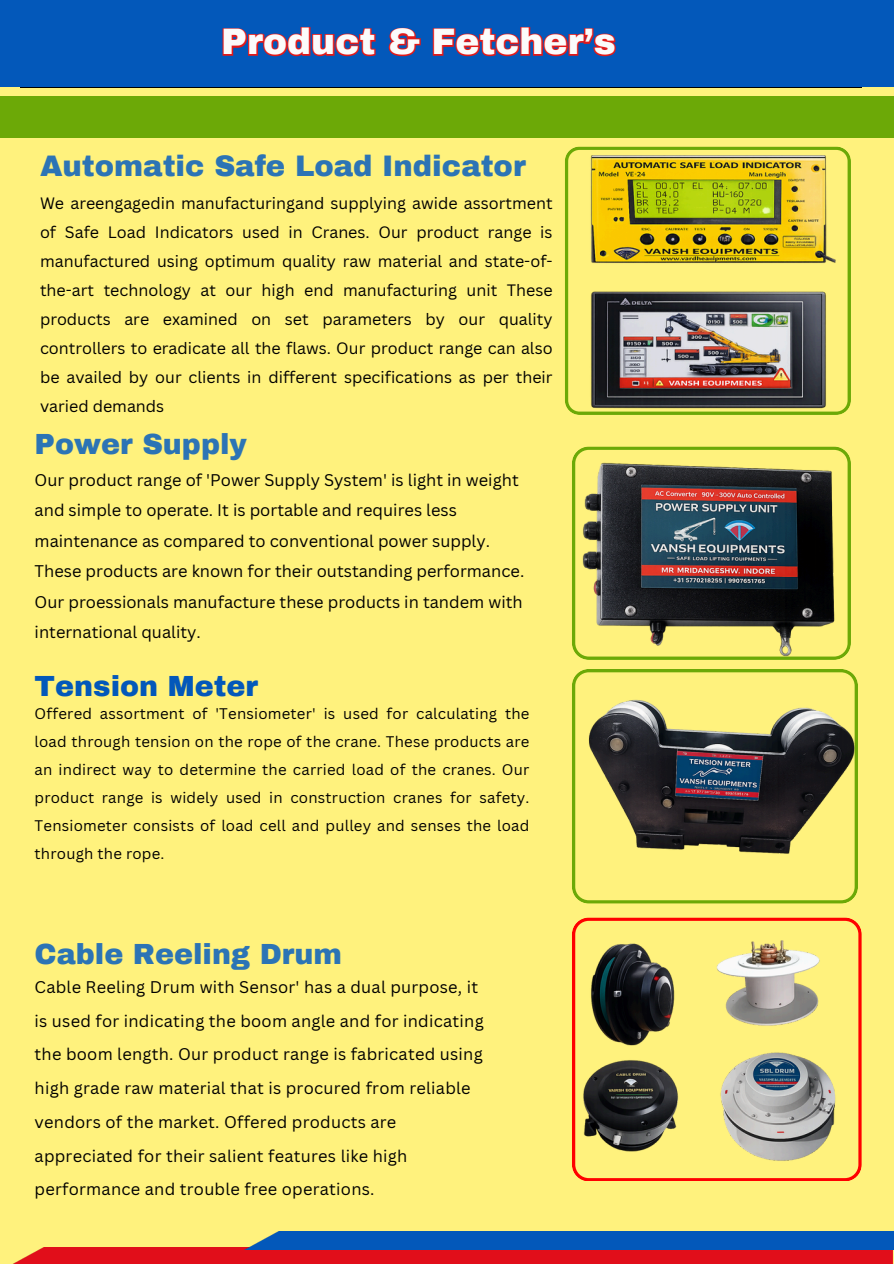
<style>
.page{position:relative;width:894px;height:1264px;background:#fff}
.page>*{position:absolute;margin:0;border:0;box-sizing:border-box;transform-origin:0 0}
.t1{font:900 36px "Archivo";color:#fbfbfb}
.t2{font:900 29.1px "Archivo";color:#2c74b5}
.t3{font:900 28.5px "Archivo";color:#2c74b5}
.t4{font:900 28.5px "Archivo";color:#0358ba}
.t5{font:16.5px/33.8px "Canva Sans";letter-spacing:.015em;color:#000}
.t6{font:16.05px/29.1px "Canva Sans";color:#000;text-align:justify}
.t7{font:15px/28.2px "Canva Sans";letter-spacing:.015em;color:#000;text-align:justify}
</style>
<div class="page">
<div style="left:0;top:0;width:893px;height:1263px;background:#fff27d"></div>
<hr style="left:20px;top:87px;width:841px;height:1px;background:#000">
<div style="left:0;top:0;width:893px;height:86px;background:#0358ba"></div>
<div style="left:0;top:96px;width:893px;height:41px;background:#6ca907"></div>
<img style="left:565px;top:146px;width:285px;height:268px">
<svg style="left:572px;top:446px;width:278px;height:214px"></svg>
<svg style="left:572px;top:917px;width:289px;height:263px"></svg>
<svg style="left:572px;top:669px;width:285px;height:234px"></svg>
<img style="left:14px;top:1247px;width:879px;height:16px">
<img style="left:209px;top:1231px;width:684px;height:17px">
<h1 class="t1" style="left:221px;top:23px;width:396px">Product &amp; Fetcher’s</h1>
<h2 class="t2" style="left:40px;top:150px;width:487px">Automatic Safe Load Indicator</h2>
<p class="t6" style="left:40px;top:188px;width:514px">We areengagedin manufacturingand supplying awide assortment of Safe Load Indicators used in Cranes. Our product range is manufactured using optimum quality raw material and state-of&shy;the-art technology at our high end manufacturing unit These products are examined on set parameters by our quality controllers to eradicate all the flaws. Our product range can also be availed by our clients in different specifications as per their varied demands</p>
<h3 class="t3" style="left:35px;top:429px;width:214px">Power Supply</h3>
<p class="t5" style="left:35px;top:464px;width:491px;line-height:30.5px">Our product range of 'Power Supply System' is light in weight and simple to operate. It is portable and requires less maintenance as compared to conventional power supply.<br>These products are known for their outstanding performance.<br>Our proessionals manufacture these products in tandem with international quality.</p>
<h3 class="t4" style="left:35px;top:671px;width:225px">Tension Meter</h3>
<p class="t7" style="left:35px;top:698px;width:496px">Offered assortment of 'Tensiometer' is used for calculating the load through tension on the rope of the crane. These products are an indirect way to determine the carried load of the cranes. Our product range is widely used in construction cranes for safety.<br>Tensiometer consists of load cell and pulley and senses the load through the rope.</p>
<h3 class="t3" style="left:35px;top:939px;width:309px">Cable Reeling Drum</h3>
<p class="t5" style="left:35px;top:969px;width:450px">Cable Reeling Drum with Sensor' has a dual purpose, it is used for indicating the boom angle and for indicating the boom length. Our product range is fabricated using high grade raw material that is procured from reliable vendors of the market. Offered products are appreciated for their salient features like high performance and trouble free operations.</p>
</div>
